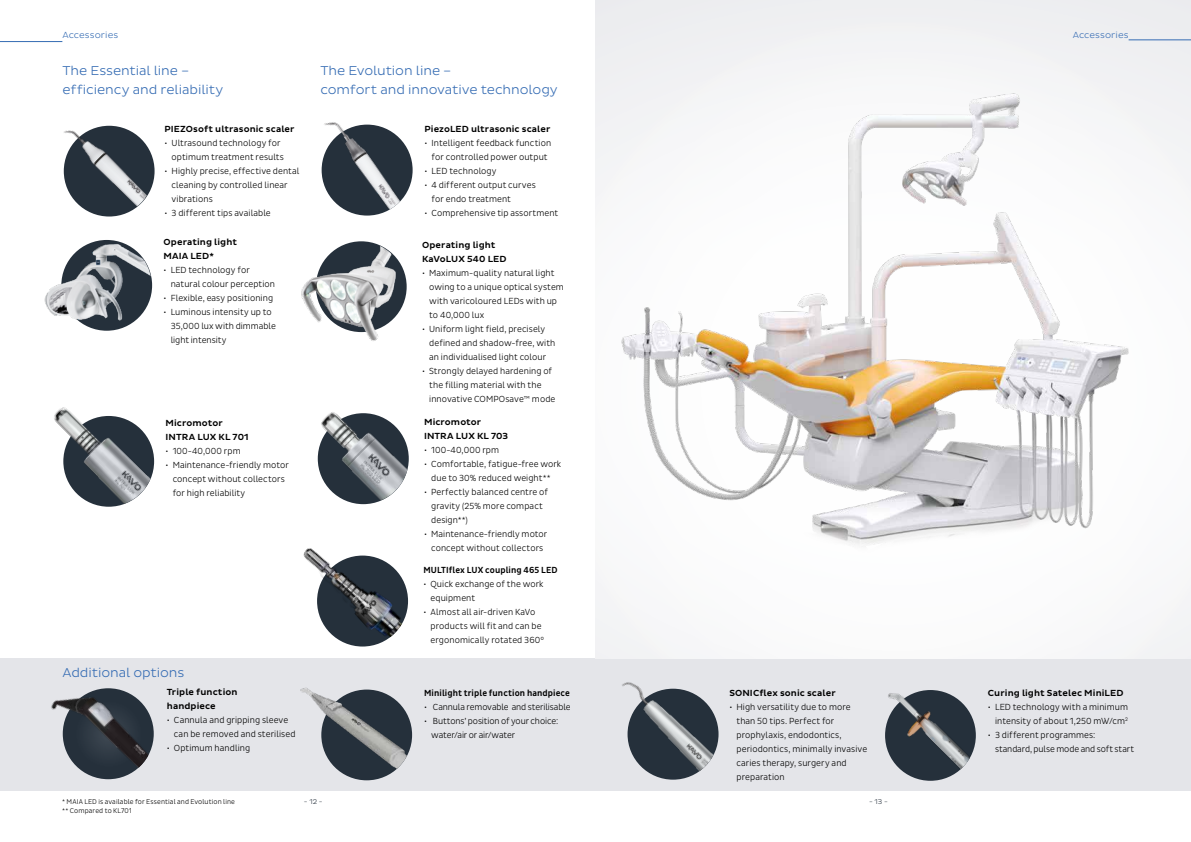
<style>
.page{position:relative;width:1191px;height:842px;background:#fff}
.page>*{position:absolute;margin:0;border:0;box-sizing:border-box;transform-origin:0 0}
.t1{font:300 13px/19px "Pluto Sans";letter-spacing:-.005em;color:#346bb3}
.t2{font:300 9px/14px "Pluto Sans Cond";letter-spacing:.01em;color:#000}
.t3{font:500 9px/14px "Pluto Sans";letter-spacing:.01em;color:#000}
.t4{font:500 9px "Pluto Sans Cond";letter-spacing:.01em;color:#000}
.t5{font:300 9px/14px "Pluto Sans Cond";letter-spacing:-.015em;color:#000}
.t6{font:300 9px "Pluto Sans Cond";letter-spacing:-.01em;color:#000}
.t7{font:300 9px "Pluto Sans";letter-spacing:.01em;color:#346bb3}
.t8{font:300 7px/9px "Pluto Sans Cond";letter-spacing:.02em;color:#000}
.t9{font:300 7px "Pluto Sans";color:#25303b}
</style>
<div class="page">
<div style="left:0;top:658px;width:1191px;height:133px;background:#e4e5e9"></div>
<svg style="left:595px;top:0;width:596px;height:658px"></svg>
<img style="left:595px;top:58px;width:583px;height:501px">
<hr style="left:1128px;top:40px;width:63px;height:1px;background:#346bb3">
<img style="left:301px;top:241px;width:104px;height:100px">
<img style="left:885px;top:690px;width:90px;height:91px">
<img style="left:321px;top:122px;width:91px;height:94px">
<img style="left:622px;top:682px;width:96px;height:98px">
<img style="left:44px;top:240px;width:108px;height:91px">
<img style="left:63px;top:125px;width:91px;height:91px">
<hr style="left:0;top:41px;width:62px;height:1px;background:#346bb3">
<img style="left:54px;top:407px;width:100px;height:99px">
<img style="left:317px;top:412px;width:92px;height:92px">
<img style="left:51px;top:688px;width:103px;height:91px">
<img style="left:303px;top:548px;width:105px;height:98px">
<img style="left:300px;top:646px;width:112px;height:134px">
<p class="t7" style="left:62px;top:30px;width:57px">Accessories</p>
<h1 class="t1" style="left:62px;top:61px;width:162px">The Essential line – efficiency and reliability</h1>
<h1 class="t1" style="left:320px;top:61px;width:239px">The Evolution line –<br>comfort and innovative technology</h1>
<p class="t3" style="left:164px;top:122px;width:131px">PIEZOsoft ultrasonic scaler</p>
<p class="t2" style="left:172px;top:136px;width:114px;text-indent:-7px">• Ultrasound technology for optimum treatment results</p>
<p class="t2" style="left:172px;top:164px;width:129px;text-indent:-7px">• Highly precise, effective dental cleaning by controlled linear vibrations</p>
<p class="t2" style="left:164px;top:206px;width:108px">• 3 different tips available</p>
<p class="t3" style="left:164px;top:235px;width:75px">Operating light<br>MAIA LED*</p>
<p class="t2" style="left:171px;top:263px;width:106px;text-indent:-7px">• LED technology for natural colour perception</p>
<p class="t2" style="left:164px;top:291px;width:111px">• Flexible, easy positioning</p>
<p class="t2" style="left:171px;top:305px;width:107px;text-indent:-7px">• Luminous intensity up to<br>35,000 lux with dimmable light intensity</p>
<p class="t3" style="left:166px;top:416px;width:85px">Micromotor<br>INTRA LUX KL 701</p>
<p class="t2" style="left:166px;top:444px;width:77px">• 100-40,000 rpm</p>
<p class="t2" style="left:173px;top:458px;width:118px;text-indent:-7px">• Maintenance-friendly motor concept without collectors for high reliability</p>
<h1 class="t1" style="left:62px;top:663px;width:124px">Additional options</h1>
<p class="t3" style="left:167px;top:685px;width:72px">Triple function handpiece</p>
<p class="t2" style="left:174px;top:713px;width:123px;text-indent:-7px">• Cannula and gripping sleeve can be removed and sterilised</p>
<p class="t2" style="left:167px;top:741px;width:85px">• Optimum handling</p>
<p class="t3" style="left:424px;top:122px;width:127px">PiezoLED ultrasonic scaler</p>
<p class="t2" style="left:424px;top:136px;width:128px;text-align:center">• Intelligent feedback function for controlled power output</p>
<p class="t2" style="left:424px;top:164px;width:74px">• LED technology</p>
<p class="t2" style="left:431px;top:178px;width:106px;text-indent:-7px">• 4 different output curves for endo treatment</p>
<p class="t2" style="left:424px;top:206px;width:135px">• Comprehensive tip assortment</p>
<p class="t3" style="left:422px;top:238px;width:86px">Operating light<br>KaVoLUX 540 LED</p>
<p class="t2" style="left:429px;top:266px;width:136px;text-indent:-7px">• Maximum-quality natural light owing to a unique optical system with varicoloured LEDs with up to 40,000 lux</p>
<p class="t2" style="left:429px;top:322px;width:128px;text-indent:-7px">• Uniform light field, precisely defined and shadow-free, with an individualised light colour</p>
<p class="t2" style="left:429px;top:364px;width:128px;text-indent:-7px">• Strongly delayed hardening of the filling material with the innovative COMPOsave™ mode</p>
<p class="t3" style="left:424px;top:415px;width:86px">Micromotor<br>INTRA LUX KL 703</p>
<p class="t2" style="left:424px;top:443px;width:77px">• 100-40,000 rpm</p>
<p class="t2" style="left:424px;top:457px;width:139px;text-align:center">• Comfortable, fatigue-free work due to 30% reduced weight**</p>
<p class="t2" style="left:431px;top:485px;width:118px;text-indent:-7px">• Perfectly balanced centre of gravity (25% more compact design**)</p>
<p class="t2" style="left:424px;top:527px;width:125px;text-align:center">• Maintenance-friendly motor concept without collectors</p>
<p class="t4" style="left:423px;top:565px;width:136px">MULTIflex LUX coupling 465 LED</p>
<p class="t2" style="left:430px;top:577px;width:115px;text-indent:-7px">• Quick exchange of the work equipment</p>
<p class="t2" style="left:430px;top:605px;width:115px;text-indent:-7px">• Almost all air-driven KaVo products will fit and can be ergonomically rotated 360°</p>
<p class="t4" style="left:424px;top:687px;width:147px">Minilight triple function handpiece</p>
<p class="t6" style="left:424px;top:701px;width:148px">• Cannula removable and sterilisable</p>
<p class="t5" style="left:431px;top:713px;width:128px;text-indent:-7px">• Buttons’ position of your choice: water/air or air/water</p>
<p class="t3" style="left:729px;top:686px;width:108px">SONICflex sonic scaler</p>
<p class="t2" style="left:736px;top:700px;width:132px;text-indent:-7px">• High versatility due to more than 50 tips. Perfect for prophylaxis, endodontics, periodontics, minimally invasive caries therapy, surgery and preparation</p>
<p class="t8" style="left:62px;top:797px;width:174px">* MAIA LED is available for Essential and Evolution line ** Compared to KL701</p>
<p class="t9" style="left:304px;top:798px;width:20px">- 12 -</p>
<p class="t9" style="left:869px;top:798px;width:20px">- 13 -</p>
<p class="t7" style="left:1072px;top:30px;width:57px">Accessories</p>
<p class="t3" style="left:988px;top:686px;width:137px">Curing light Satelec MiniLED</p>
<p class="t2" style="left:988px;top:700px;width:142px;text-align:right">• LED technology with a minimum intensity of about 1,250 mW/cm<sup>2</sup></p>
<p class="t2" style="left:995px;top:728px;width:140px;text-indent:-7px">• 3 different programmes: standard, pulse mode and soft start</p>
</div>
